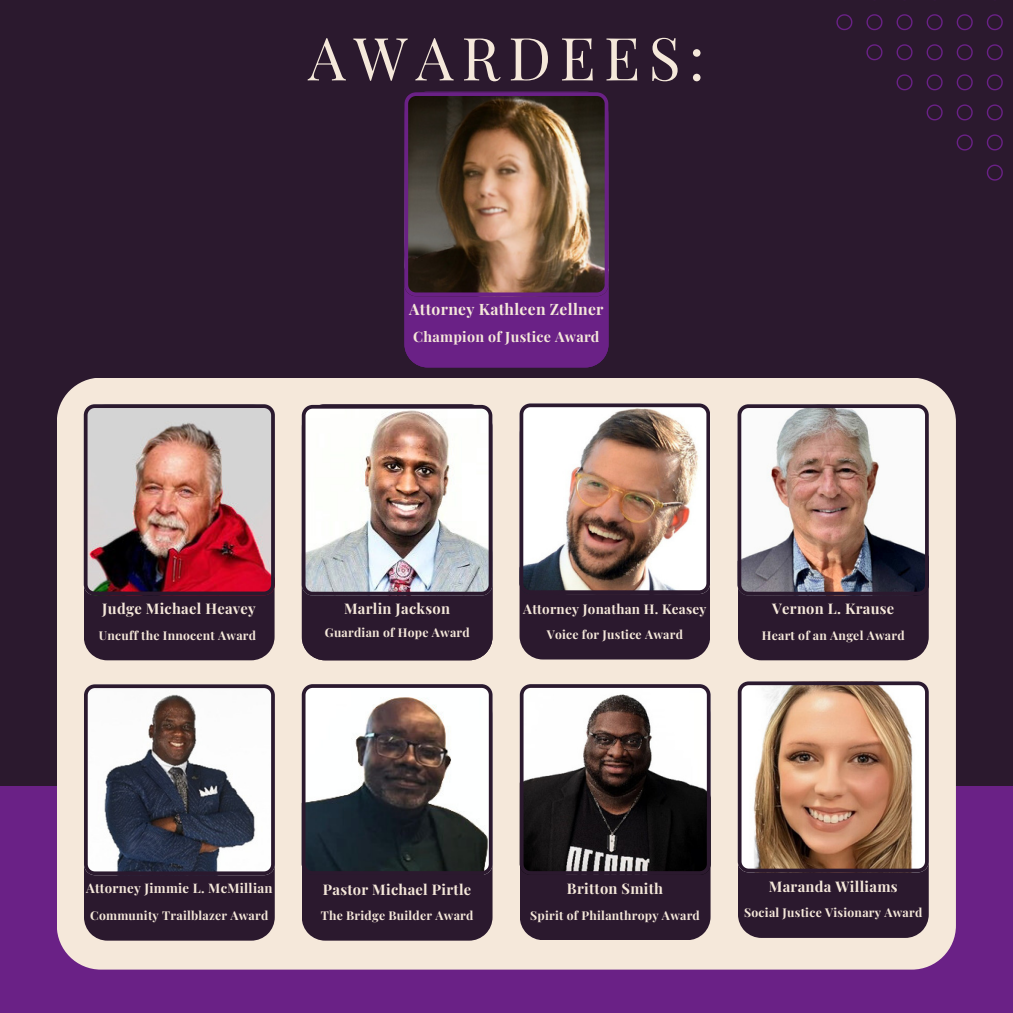
<style>
.page{position:relative;width:1013px;height:1013px;background:#fff}
.page>*{position:absolute;margin:0;border:0;box-sizing:border-box;transform-origin:0 0}
.t1{font:59.38px "Playfair Display";letter-spacing:.14em;color:#f5e8da}
.t2{font:700 15.62px "Playfair Display";letter-spacing:.02em;color:#f5e8da}
.t3{font:700 14.62px "Playfair Display";letter-spacing:.02em;color:#f5e8da}
.t4{font:700 14.25px "Playfair Display";letter-spacing:.02em;color:#f5e8da}
.t5{font:700 13.38px "Playfair Display";letter-spacing:.02em;color:#f5e8da}
.t6{font:700 13.12px "Playfair Display";letter-spacing:.02em;color:#f5e8da}
.t7{font:700 12.12px "Playfair Display";letter-spacing:.02em;color:#f5e8da}
</style>
<div class="page">
<div style="left:0;top:0;width:1012px;height:1012px;background:#2b192e"></div>
<div style="left:0;top:786px;width:1012px;height:226px;background:#6a2186"></div>
<div style="left:57px;top:377px;width:898px;height:592px;background:#f5e8da;border-radius:44px"></div>
<svg style="left:986px;top:44px;width:16px;height:16px"></svg>
<svg style="left:956px;top:44px;width:16px;height:16px"></svg>
<svg style="left:956px;top:74px;width:16px;height:16px"></svg>
<svg style="left:956px;top:104px;width:16px;height:16px"></svg>
<svg style="left:926px;top:104px;width:16px;height:16px"></svg>
<svg style="left:956px;top:134px;width:16px;height:16px"></svg>
<svg style="left:926px;top:44px;width:16px;height:16px"></svg>
<svg style="left:926px;top:74px;width:16px;height:16px"></svg>
<svg style="left:896px;top:44px;width:16px;height:16px"></svg>
<svg style="left:896px;top:74px;width:16px;height:16px"></svg>
<svg style="left:866px;top:44px;width:16px;height:16px"></svg>
<svg style="left:986px;top:74px;width:16px;height:16px"></svg>
<svg style="left:986px;top:104px;width:16px;height:16px"></svg>
<svg style="left:986px;top:134px;width:16px;height:16px"></svg>
<svg style="left:986px;top:165px;width:16px;height:16px"></svg>
<svg style="left:986px;top:14px;width:16px;height:16px"></svg>
<svg style="left:956px;top:14px;width:16px;height:16px"></svg>
<svg style="left:926px;top:14px;width:16px;height:16px"></svg>
<svg style="left:896px;top:14px;width:16px;height:16px"></svg>
<svg style="left:866px;top:14px;width:16px;height:16px"></svg>
<svg style="left:836px;top:14px;width:16px;height:16px"></svg>
<div style="left:302px;top:404px;width:190px;height:256px;background:#2b192e"></div>
<img style="left:302px;top:405px;width:190px;height:190px">
<div style="left:84px;top:867px;width:191px;height:73px;background:#2b192e"></div>
<svg style="left:84px;top:684px;width:190px;height:190px;background:#94939a"></svg>
<div style="left:84px;top:595px;width:190px;height:65px;background:#2b192e"></div>
<img style="left:84px;top:404px;width:191px;height:191px">
<div style="left:302px;top:874px;width:190px;height:66px;background:#2b192e"></div>
<svg style="left:302px;top:684px;width:190px;height:190px;background:#7f7d7f"></svg>
<div style="left:519px;top:594px;width:191px;height:65px;background:#2b192e"></div>
<img style="left:519px;top:403px;width:191px;height:191px">
<div style="left:520px;top:874px;width:190px;height:66px;background:#2b192e"></div>
<svg style="left:520px;top:684px;width:190px;height:190px;background:#6e6869"></svg>
<div style="left:738px;top:595px;width:190px;height:65px;background:#2b192e"></div>
<img style="left:737px;top:404px;width:191px;height:191px">
<div style="left:738px;top:872px;width:190px;height:65px;background:#2b192e"></div>
<img style="left:737px;top:681px;width:191px;height:191px">
<div style="left:404px;top:296px;width:204px;height:71px;background:#6a2186"></div>
<img style="left:404px;top:92px;width:204px;height:204px">
<p class="t1" style="left:308px;top:16px;width:398px">AWARDEES:</p>
<p class="t2" style="left:409px;top:298px;width:196px">Attorney Kathleen Zellner</p>
<h2 class="t4" style="left:413px;top:327px;width:188px">Champion of Justice Award</h2>
<p class="t3" style="left:102px;top:598px;width:155px">Judge Michael Heavey</p>
<h2 class="t7" style="left:99px;top:626px;width:159px">Uncuff the Innocent Award</h2>
<p class="t3" style="left:344px;top:598px;width:107px">Marlin Jackson</p>
<h2 class="t7" style="left:325px;top:624px;width:146px">Guardian of Hope Award</h2>
<p class="t5" style="left:523px;top:599px;width:185px">Attorney Jonathan H. Keasey</p>
<h2 class="t7" style="left:546px;top:626px;width:138px">Voice for Justice Award</h2>
<p class="t3" style="left:772px;top:598px;width:124px">Vernon L. Krause</p>
<h2 class="t7" style="left:761px;top:626px;width:144px">Heart of an Angel Award</h2>
<p class="t6" style="left:86px;top:878px;width:188px">Attorney Jimmie L. McMillian</p>
<h2 class="t7" style="left:90px;top:907px;width:180px">Community Trailblazer Award</h2>
<p class="t3" style="left:323px;top:878px;width:150px">Pastor Michael Pirtle</p>
<p class="t7" style="left:321px;top:907px;width:154px">The Bridge Builder Award</p>
<p class="t3" style="left:567px;top:878px;width:98px">Britton Smith</p>
<p class="t7" style="left:530px;top:906px;width:171px">Spirit of Philanthropy Award</p>
<p class="t3" style="left:769px;top:876px;width:130px">Maranda Williams</p>
<h2 class="t7" style="left:744px;top:904px;width:180px">Social Justice Visionary Award</h2>
</div>
